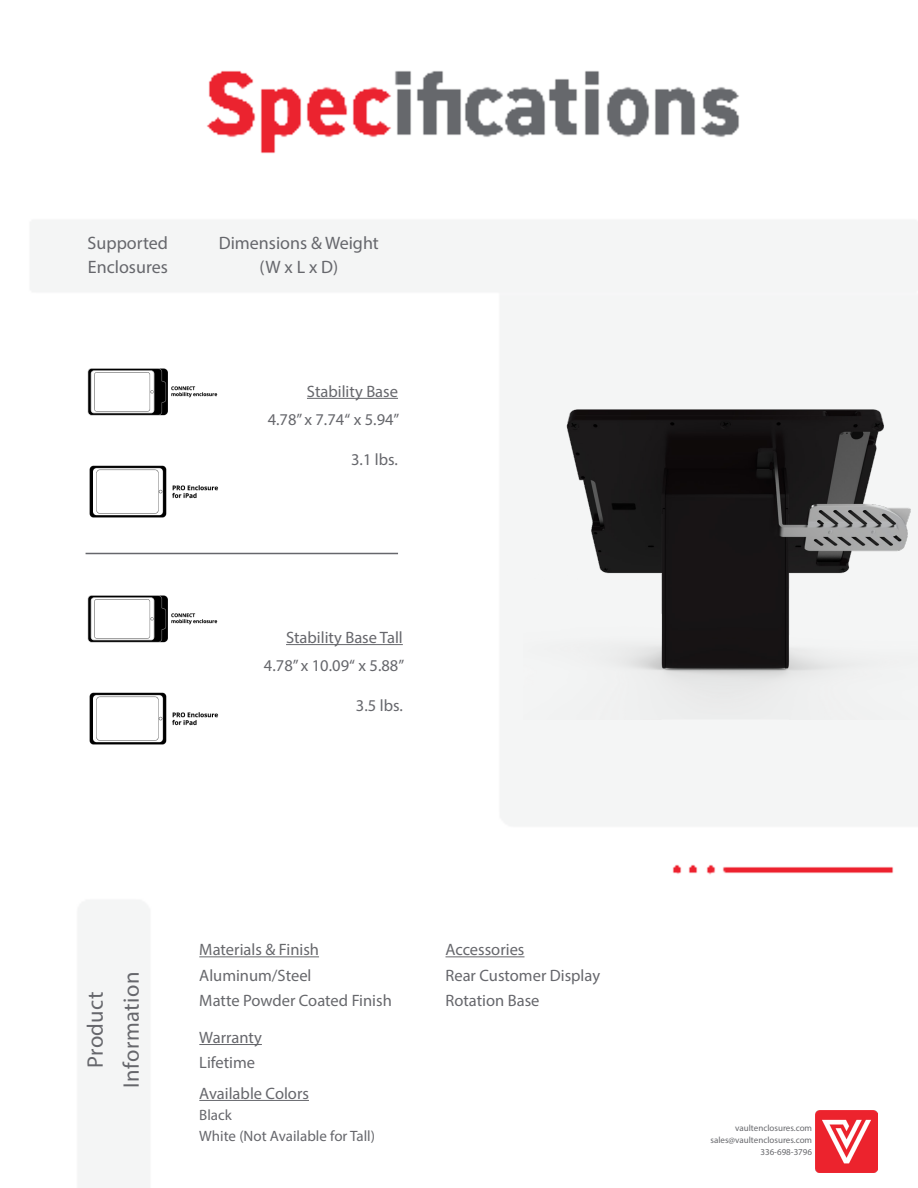
<style>
.page{position:relative;width:918px;height:1188px;background:#fff}
.page>*{position:absolute;margin:0;border:0;box-sizing:border-box;transform-origin:0 0}
.t1{font:22.5px "Myriad Pro";letter-spacing:.02em;color:#66676c}
.t2{font:18px "Myriad Pro";color:#66676c}
.t3{font:16.5px "Myriad Pro";color:#66676c}
.t4{font:16.5px "Myriad Pro";color:#67686c}
.t5{font:15px "Myriad Pro";color:#66676c}
.t6{font:9px "Myriad Pro";color:#67686c}
</style>
<div class="page">
<img style="left:30px;top:70px;width:888px;height:1118px">
<img style="left:816px;top:1111px;width:61px;height:61px">
<img style="left:524px;top:374px;width:394px;height:346px">
<div style="left:71px;top:338px;width:383px;height:431px;background:#fff"></div>
<hr style="left:307px;top:398px;width:91px;height:1px;background:#66676c">
<hr style="left:286px;top:644px;width:117px;height:1px;background:#66676c">
<hr style="left:446px;top:956px;width:79px;height:1px;background:#66676c">
<hr style="left:199px;top:1044px;width:63px;height:1px;background:#66676c">
<hr style="left:199px;top:1100px;width:110px;height:1px;background:#66676c">
<hr style="left:86px;top:553px;width:312px;height:1px;background:#66676c">
<hr style="left:199px;top:956px;width:120px;height:1px;background:#67686c">
<img style="left:87px;top:368px;width:131px;height:48px">
<img style="left:89px;top:465px;width:130px;height:53px">
<img style="left:87px;top:595px;width:131px;height:48px">
<img style="left:89px;top:692px;width:130px;height:53px">
<p class="t2" style="left:88px;top:232px;width:82px">Supported</p>
<p class="t2" style="left:88px;top:256px;width:81px">Enclosures</p>
<p class="t2" style="left:219px;top:232px;width:162px">Dimensions &amp; Weight</p>
<p class="t2" style="left:259px;top:256px;width:80px">(W x L x D)</p>
<p class="t3" style="left:307px;top:381px;width:93px">Stability Base</p>
<p class="t3" style="left:268px;top:409px;width:133px">4.78” x 7.74“ x 5.94”</p>
<p class="t3" style="left:351px;top:449px;width:48px">3.1 lbs.</p>
<p class="t3" style="left:286px;top:627px;width:118px">Stability Base Tall</p>
<p class="t3" style="left:264px;top:656px;width:142px">4.78” x 10.09“ x 5.88”</p>
<p class="t3" style="left:356px;top:695px;width:48px">3.5 lbs.</p>
<p class="t1" style="left:81px;top:1068px;width:78px;rotate:-90deg">Product</p>
<p class="t1" style="left:117px;top:1088px;width:117px;rotate:-90deg">Information</p>
<p class="t4" style="left:199px;top:939px;width:121px">Materials &amp; Finish</p>
<p class="t4" style="left:199px;top:965px;width:114px">Aluminum/Steel</p>
<p class="t4" style="left:199px;top:990px;width:194px">Matte Powder Coated Finish</p>
<p class="t3" style="left:199px;top:1027px;width:64px">Warranty</p>
<p class="t3" style="left:199px;top:1053px;width:57px">Lifetime</p>
<p class="t3" style="left:199px;top:1083px;width:111px">Available Colors</p>
<p class="t5" style="left:199px;top:1106px;width:34px">Black</p>
<p class="t5" style="left:199px;top:1127px;width:177px">White (Not Available for Tall)</p>
<p class="t3" style="left:446px;top:939px;width:81px">Accessories</p>
<p class="t3" style="left:446px;top:965px;width:156px">Rear Customer Display</p>
<p class="t3" style="left:446px;top:990px;width:96px">Rotation Base</p>
<p class="t6" style="left:735px;top:1123px;width:78px">vaultenclosures.com</p>
<p class="t6" style="left:711px;top:1135px;width:103px">sales@vaultenclosures.com</p>
<p class="t6" style="left:760px;top:1147px;width:53px">336-698-3796</p>
</div>
